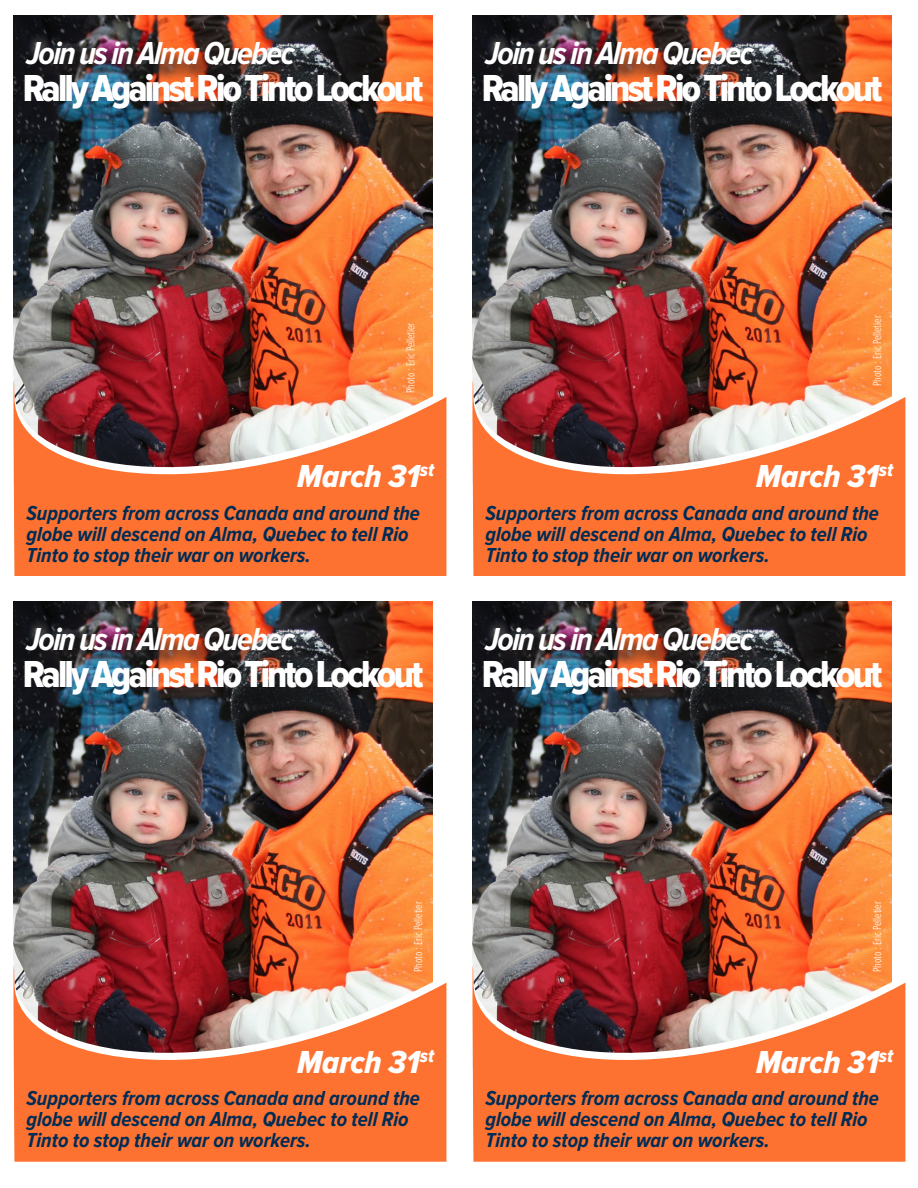
<style>
.page{position:relative;width:918px;height:1188px;background:#fff}
.page>*{position:absolute;margin:0;border:0;box-sizing:border-box;transform-origin:0 0}
.t1{font:39px "Proxima Nova Cond Extrabld";letter-spacing:-.075em;color:#fff}
.t2{font:italic 700 33px "Proxima Nova Cond";letter-spacing:-.05em;color:#fff}
.t3{font:33px "Proxima Nova Cond Extrabld It";color:#fff}
.t4{font:italic 700 21px/21px "Proxima Nova Cond";color:#002c55}
.t5{font:300 12px "Proxima Nova Ex Cn";color:#fff}
</style>
<div class="page">
<img style="left:14px;top:16px;width:419px;height:285px">
<img style="left:13px;top:301px;width:420px;height:8px">
<img style="left:13px;top:309px;width:433px;height:267px">
<div style="left:29px;top:44px;width:284px;height:39px;background:#231f20;opacity:.75"></div>
<img style="left:472px;top:16px;width:420px;height:285px">
<img style="left:472px;top:301px;width:420px;height:8px">
<img style="left:472px;top:309px;width:433px;height:267px">
<div style="left:488px;top:44px;width:284px;height:39px;background:#231f20;opacity:.75"></div>
<img style="left:14px;top:602px;width:419px;height:285px">
<img style="left:13px;top:887px;width:420px;height:8px">
<img style="left:13px;top:895px;width:433px;height:267px">
<div style="left:29px;top:630px;width:284px;height:39px;background:#231f20;opacity:.75"></div>
<img style="left:472px;top:602px;width:420px;height:285px">
<img style="left:472px;top:887px;width:420px;height:8px">
<img style="left:472px;top:895px;width:433px;height:267px">
<div style="left:488px;top:630px;width:284px;height:39px;background:#231f20;opacity:.75"></div>
<p class="t2" style="left:26px;top:35px;width:270px">Join us in Alma Quebec</p>
<p class="t1" style="left:23px;top:66px;width:402px">Rally Against Rio Tinto Lockout</p>
<p class="t2" style="left:485px;top:35px;width:270px">Join us in Alma Quebec</p>
<p class="t1" style="left:482px;top:66px;width:402px">Rally Against Rio Tinto Lockout</p>
<p class="t5" style="left:404px;top:393px;width:72px;rotate:-90deg">Photo : Eric Pelletier</p>
<p class="t5" style="left:870px;top:386px;width:72px;rotate:-90deg">Photo : Eric Pelletier</p>
<p class="t3" style="left:297px;top:458px;width:139px">March 31<sup>st</sup></p>
<p class="t3" style="left:756px;top:458px;width:139px">March 31<sup>st</sup></p>
<p class="t4" style="left:26px;top:503px;width:395px">Supporters from across Canada and around the globe will descend on Alma, Quebec to tell Rio<br>Tinto to stop their war on workers.</p>
<p class="t4" style="left:485px;top:503px;width:395px">Supporters from across Canada and around the globe will descend on Alma, Quebec to tell Rio<br>Tinto to stop their war on workers.</p>
<p class="t2" style="left:26px;top:621px;width:270px">Join us in Alma Quebec</p>
<p class="t2" style="left:485px;top:621px;width:270px">Join us in Alma Quebec</p>
<p class="t1" style="left:23px;top:652px;width:402px">Rally Against Rio Tinto Lockout</p>
<p class="t1" style="left:482px;top:652px;width:402px">Rally Against Rio Tinto Lockout</p>
<p class="t5" style="left:411px;top:972px;width:72px;rotate:-90deg">Photo : Eric Pelletier</p>
<p class="t5" style="left:870px;top:972px;width:72px;rotate:-90deg">Photo : Eric Pelletier</p>
<p class="t3" style="left:297px;top:1043px;width:139px">March 31<sup>st</sup></p>
<p class="t4" style="left:26px;top:1088px;width:395px">Supporters from across Canada and around the globe will descend on Alma, Quebec to tell Rio<br>Tinto to stop their war on workers.</p>
<p class="t3" style="left:756px;top:1043px;width:139px">March 31<sup>st</sup></p>
<p class="t4" style="left:485px;top:1088px;width:395px">Supporters from across Canada and around the globe will descend on Alma, Quebec to tell Rio<br>Tinto to stop their war on workers.</p>
</div>
